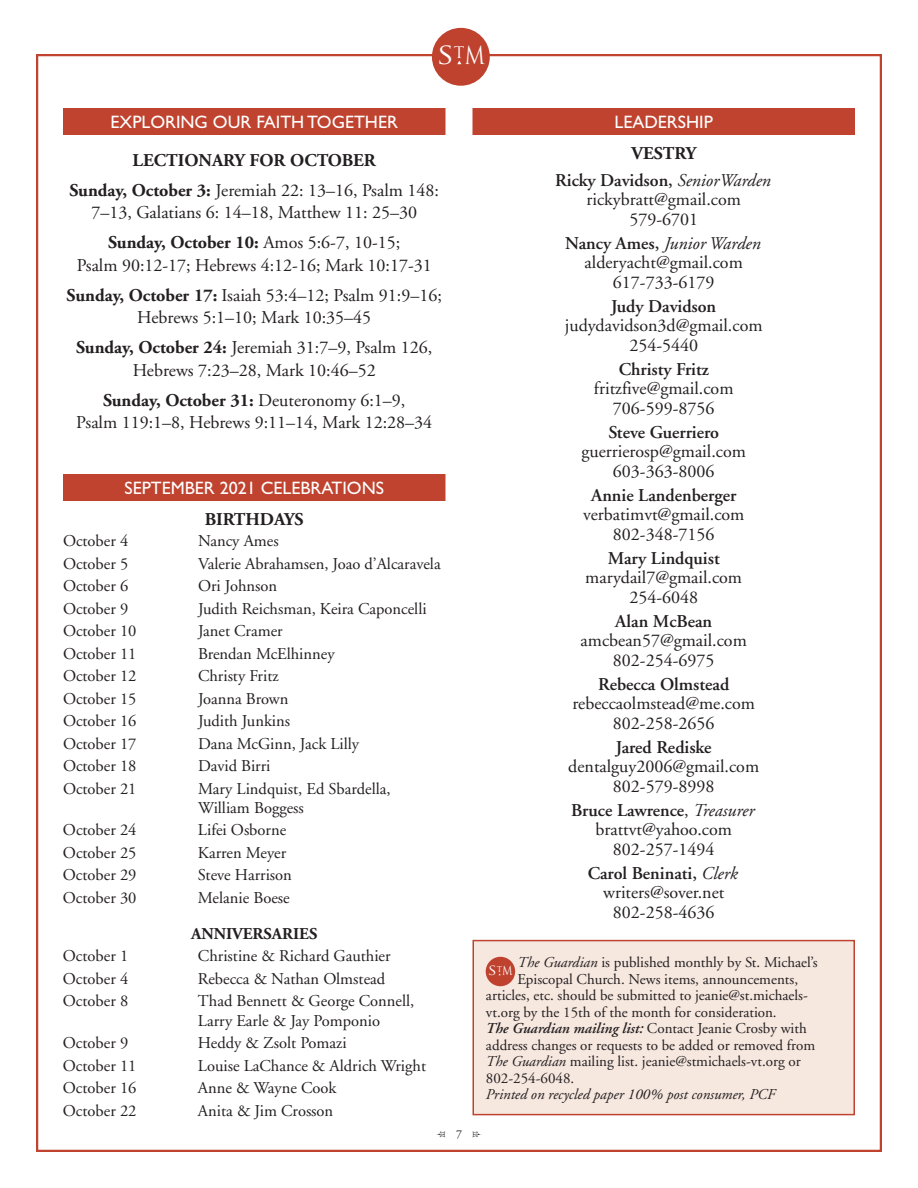
<style>
.page{position:relative;width:918px;height:1188px;background:#fff}
.page>*{position:absolute;margin:0;border:0;box-sizing:border-box;transform-origin:0 0}
.t1{font:24.3px "Trajan Pro";color:#fff;scale:1.25 1}
.t2{font:18px/19.5px "Adobe Garamond";color:#231f20;text-align:center}
.t3{font:600 18px/27px "Adobe Garamond";color:#231f20;text-align:center}
.t4{font:700 18px/30px "Adobe Garamond";color:#231f20;text-align:center}
.t5{font:18px "Gill Sans";color:#fff}
.t6{font:16.5px/19.5px "Adobe Garamond";color:#231f20}
.t7{font:700 16.5px "Adobe Garamond";color:#231f20}
.t8{font:15px "Adobe Garamond";color:#231f20}
.t9{font:italic 600 15px "Adobe Garamond";color:#231f20}
.t10{font:italic 15px "Adobe Garamond";color:#231f20}
.t11{font:12.45px "Trajan Pro";color:#fff;scale:1.25 1}
.t12{font:12px "Adobe Garamond";color:#231f20}
.s1{font-weight:700}
.s2{font-weight:400;font-style:italic}
.s3{font-weight:600}
.s4{font-style:italic}
.s5{font-weight:400;font-style:normal}
.s6{font-weight:400}
</style>
<div class="page">
<div style="left:432px;top:28px;width:58px;height:58px;background:#bf422f;border-radius:50%"></div>
<div style="left:63px;top:474px;width:382px;height:27px;background:#bf432e"></div>
<div style="left:63px;top:108px;width:383px;height:27px;background:#bf432e"></div>
<div style="left:472px;top:108px;width:383px;height:27px;background:#bf432e"></div>
<div style="left:474px;top:941px;width:380px;height:173px;background:#f6e7df"></div>
<div style="left:472px;top:940px;width:383px;height:175px;border:2px solid #bf432e"></div>
<div style="left:486px;top:957px;width:29px;height:29px;background:#bf422f;border-radius:50%"></div>
<h1 class="t1" style="left:436px;top:46px;width:40px">S<sup>T</sup>M</h1>
<p class="t5" style="left:111px;top:111px;width:289px">EXPLORING OUR FAITH TOGETHER</p>
<p class="t5" style="left:615px;top:111px;width:100px">LEADERSHIP</p>
<p class="t3" style="left:555px;top:141px;width:217px"><span class="s1">VESTRY<br></span>Ricky Davidson, <span class="s2">SeniorWarden</span></p>
<p class="t2" style="left:587px;top:192px;width:156px">rickybratt@gmail.com<br>579-6701</p>
<p class="t2" style="left:565px;top:235px;width:197px"><span class="s3">Nancy Ames,</span> <span class="s4">Junior Warden </span>alderyacht@gmail.com<br>617-733-6179</p>
<p class="t3" style="left:611px;top:294px;width:107px">Judy Davidson</p>
<p class="t2" style="left:565px;top:318px;width:199px">judydavidson3d@gmail.com<br>254-5440</p>
<p class="t3" style="left:619px;top:357px;width:92px">Christy Fritz</p>
<p class="t2" style="left:594px;top:381px;width:141px">fritzfive@gmail.com<br>706-599-8756</p>
<p class="t3" style="left:608px;top:420px;width:112px">Steve Guerriero</p>
<p class="t2" style="left:582px;top:444px;width:166px">guerrierosp@gmail.com<br>603-363-8006</p>
<p class="t3" style="left:591px;top:483px;width:147px">Annie Landenberger</p>
<p class="t2" style="left:583px;top:507px;width:163px">verbatimvt@gmail.com<br>802-348-7156</p>
<p class="t3" style="left:608px;top:546px;width:114px">Mary Lindquist</p>
<p class="t2" style="left:585px;top:570px;width:158px">marydail7@gmail.com<br>254-6048</p>
<p class="t3" style="left:615px;top:609px;width:99px">Alan McBean</p>
<p class="t2" style="left:581px;top:633px;width:168px">amcbean57@gmail.com<br>802-254-6975</p>
<p class="t3" style="left:598px;top:672px;width:133px">Rebecca Olmstead</p>
<p class="t2" style="left:573px;top:696px;width:184px">rebeccaolmstead@me.com<br>802-258-2656</p>
<p class="t3" style="left:616px;top:735px;width:97px">Jared Rediske</p>
<p class="t2" style="left:568px;top:759px;width:192px">dentalguy2006@gmail.com<br>802-579-8998</p>
<p class="t2" style="left:571px;top:802px;width:185px"><span class="s3">Bruce Lawrence</span>, <span class="s4">Treasurer </span>brattvt@yahoo.com<br>802-257-1494</p>
<p class="t2" style="left:588px;top:865px;width:152px"><span class="s3">Carol Beninati,</span> <span class="s4">Clerk </span>writers@sover.net<br>802-258-4636</p>
<p class="t8" style="left:518px;top:957px;width:302px"><span class="s4">The Guardian</span> is published monthly by St. Michael’s</p>
<p class="t8" style="left:517px;top:973px;width:282px">Episcopal Church. News items, announcements,</p>
<p class="t8" style="left:486px;top:990px;width:323px">articles, etc. should be submitted to jeanie@st.michaels-</p>
<p class="t8" style="left:486px;top:1006px;width:292px">vt.org by the 15th of the month for consideration.</p>
<p class="t9" style="left:486px;top:1023px;width:322px">The Guardian mailing list: <span class="s5">Contact Jeanie Crosby with</span></p>
<p class="t8" style="left:486px;top:1039px;width:331px">address changes or requests to be added or removed from</p>
<p class="t8" style="left:486px;top:1056px;width:316px"><span class="s4">The Guardian</span> mailing list. jeanie@stmichaels-vt.org or</p>
<p class="t8" style="left:486px;top:1072px;width:90px">802-254-6048.</p>
<p class="t10" style="left:486px;top:1089px;width:291px">Printed on recycled paper 100% post consumer, PCF</p>
<p class="t4" style="left:70px;top:147px;width:371px">LECTIONARY FOR OCTOBER<br>Sunday, October 3: <span class="s6">Jeremiah 22: 13–16, Psalm 148:</span></p>
<p class="t2" style="left:91px;top:199px;width:327px;line-height:30px">7–13, Galatians 6: 14–18, Matthew 11: 25–30<br><span class="s1">Sunday, October 10:</span> Amos 5:6-7, 10-15;</p>
<p class="t2" style="left:67px;top:252px;width:377px;line-height:30px">Psalm 90:12-17; Hebrews 4:12-16; Mark 10:17-31<br><span class="s1">Sunday, October 17:</span> Isaiah 53:4–12; Psalm 91:9–16;</p>
<p class="t2" style="left:76px;top:304px;width:358px;line-height:30px">Hebrews 5:1–10; Mark 10:35–45<br><span class="s1">Sunday, October 24:</span> Jeremiah 31:7–9, Psalm 126,</p>
<p class="t2" style="left:103px;top:357px;width:304px;line-height:30px">Hebrews 7:23–28, Mark 10:46–52<br><span class="s1">Sunday, October 31:</span> Deuteronomy 6:1–9,</p>
<p class="t2" style="left:76px;top:415px;width:357px">Psalm 119:1–8, Hebrews 9:11–14, Mark 12:28–34</p>
<p class="t5" style="left:124px;top:477px;width:261px">SEPTEMBER 2021 CELEBRATIONS</p>
<p class="t4" style="left:205px;top:506px;width:101px">BIRTHDAYS</p>
<p class="t6" style="left:63px;top:532px;width:67px">October 4</p>
<p class="t6" style="left:198px;top:532px;width:82px">Nancy Ames</p>
<p class="t6" style="left:63px;top:555px;width:67px">October 5</p>
<p class="t6" style="left:198px;top:555px;width:244px">Valerie Abrahamsen, Joao d’Alcaravela</p>
<p class="t6" style="left:63px;top:577px;width:67px">October 6</p>
<p class="t6" style="left:198px;top:577px;width:81px">Ori Johnson</p>
<p class="t6" style="left:63px;top:600px;width:67px">October 9</p>
<p class="t6" style="left:198px;top:600px;width:230px">Judith Reichsman, Keira Caponcelli</p>
<p class="t6" style="left:63px;top:622px;width:75px">October 10</p>
<p class="t6" style="left:198px;top:622px;width:86px">Janet Cramer</p>
<p class="t6" style="left:63px;top:645px;width:75px">October 11</p>
<p class="t6" style="left:198px;top:645px;width:138px">Brendan McElhinney</p>
<p class="t6" style="left:63px;top:667px;width:75px">October 12</p>
<p class="t6" style="left:198px;top:667px;width:82px">Christy Fritz</p>
<p class="t6" style="left:63px;top:690px;width:75px">October 15</p>
<p class="t6" style="left:198px;top:690px;width:92px">Joanna Brown</p>
<p class="t6" style="left:63px;top:712px;width:75px">October 16</p>
<p class="t6" style="left:198px;top:712px;width:94px">Judith Junkins</p>
<p class="t6" style="left:63px;top:735px;width:75px">October 17</p>
<p class="t6" style="left:198px;top:735px;width:163px">Dana McGinn, Jack Lilly</p>
<p class="t6" style="left:63px;top:757px;width:75px">October 18</p>
<p class="t6" style="left:198px;top:757px;width:74px">David Birri</p>
<p class="t6" style="left:63px;top:780px;width:75px">October 21</p>
<p class="t6" style="left:198px;top:780px;width:194px">Mary Lindquist, Ed Sbardella,<br>William Boggess</p>
<p class="t6" style="left:63px;top:822px;width:75px">October 24</p>
<p class="t6" style="left:198px;top:822px;width:90px">Lifei Osborne</p>
<p class="t6" style="left:63px;top:844px;width:75px">October 25</p>
<p class="t6" style="left:198px;top:844px;width:90px">Karren Meyer</p>
<p class="t6" style="left:63px;top:867px;width:75px">October 29</p>
<p class="t6" style="left:198px;top:867px;width:95px">Steve Harrison</p>
<p class="t6" style="left:63px;top:889px;width:75px">October 30</p>
<p class="t6" style="left:198px;top:889px;width:93px">Melanie Boese</p>
<p class="t7" style="left:191px;top:927px;width:128px">ANNIVERSARIES</p>
<p class="t6" style="left:63px;top:948px;width:67px">October 1</p>
<p class="t6" style="left:198px;top:948px;width:194px">Christine &amp; Richard Gauthier</p>
<p class="t6" style="left:63px;top:970px;width:67px">October 4</p>
<p class="t6" style="left:198px;top:970px;width:189px">Rebecca &amp; Nathan Olmstead</p>
<p class="t6" style="left:63px;top:993px;width:67px">October 8</p>
<p class="t6" style="left:198px;top:993px;width:218px">Thad Bennett &amp; George Connell,<br>Larry Earle &amp; Jay Pomponio</p>
<p class="t6" style="left:63px;top:1035px;width:67px">October 9</p>
<p class="t6" style="left:198px;top:1035px;width:150px">Heddy &amp; Zsolt Pomazi</p>
<p class="t6" style="left:63px;top:1057px;width:75px">October 11</p>
<p class="t6" style="left:198px;top:1057px;width:230px">Louise LaChance &amp; Aldrich Wright</p>
<p class="t6" style="left:63px;top:1080px;width:75px">October 16</p>
<p class="t6" style="left:198px;top:1080px;width:140px">Anne &amp; Wayne Cook</p>
<p class="t6" style="left:63px;top:1102px;width:75px">October 22</p>
<p class="t6" style="left:198px;top:1102px;width:137px">Anita &amp; Jim Crosson</p>
<p class="t11" style="left:488px;top:966px;width:21px">S<sup>T</sup>M</p>
<p class="t12" style="left:456px;top:1129px;width:7px">7</p>
</div>
